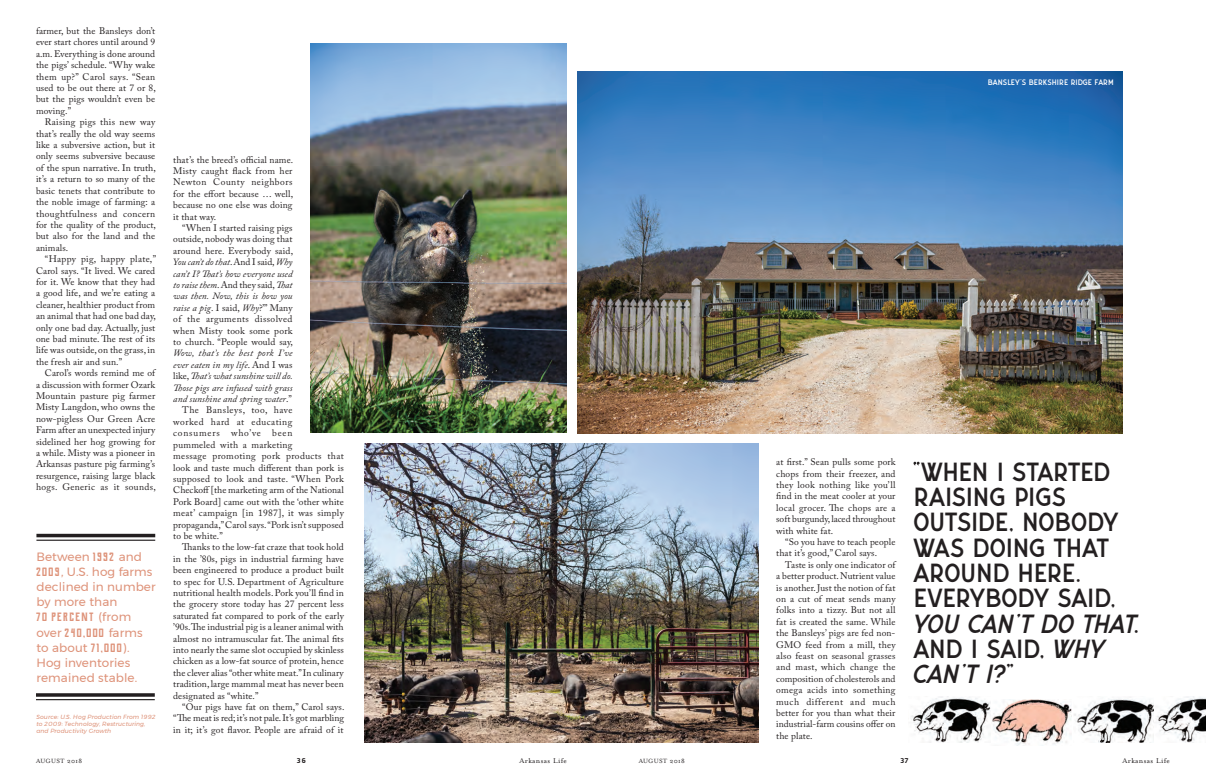
<style>
.page{position:relative;width:1206px;height:779px;background:#fff}
.page>*{position:absolute;margin:0;border:0;box-sizing:border-box;transform-origin:0 0}
.ARL_Body_Minion_Pro{font:26.2px/25.3px "Forward";letter-spacing:-.01em;color:#231f20}
.ARL_Body_Minion_Pro-2{font:12px/15px "Montserrat";letter-spacing:.01em;color:#de937a}
.ARL_Body_Minion_Pro-3{font:9.5px/11.4px "Adobe Caslon Pro";letter-spacing:.01em;color:#231f20;text-align:justify}
.ARL_Body_Minion_Pro-4{font:italic 9.5px/11.4px "Adobe Caslon Pro";letter-spacing:.01em;color:#231f20;text-align:justify}
.ARL_Body_Minion_Pro-5{font:8px "Forward";letter-spacing:.01em;color:#fff}
.t1{font:8px "Mrs Eaves OT";letter-spacing:.05em;color:#231f20}
.t2{font:7px "Mrs Eaves OT";letter-spacing:.05em;color:#231f20}
.t3{font:7px "Brothers OT";color:#231f20}
.ARL_Body_Minion_Pro-6{font:italic 6px/7.2px "Montserrat";letter-spacing:.01em;color:#de937a}
.s1{font-family:"Berg"}
.s2{font-style:normal}
.s3{font-style:italic}
</style>
<div class="page">
<img style="left:310px;top:43px;width:257px;height:389px">
<img style="left:577px;top:72px;width:546px;height:361px">
<img style="left:364px;top:443px;width:394px;height:299px">
<svg style="left:36px;top:533px;width:119px;height:4px"></svg>
<hr style="left:36px;top:539px;width:119px;height:1px;background:#231f20">
<hr style="left:36px;top:693px;width:119px;height:3px;background:#231f20">
<hr style="left:36px;top:699px;width:119px;height:1px;background:#231f20">
<svg style="left:914px;top:461px;width:6px;height:4px"></svg>
<img style="left:990px;top:699px;width:82px;height:47px">
<img style="left:911px;top:696px;width:79px;height:46px">
<img style="left:1074px;top:696px;width:132px;height:46px">
<p class="ARL_Body_Minion_Pro-3" style="left:36px;top:25px;width:121px">farmer, but the Bansleys don’t ever start chores until around 9 a.m. Everything is done around the pigs’ schedule. “Why wake them up?” Carol says. “Sean used to be out there at 7 or 8, but the pigs wouldn’t even be moving.”</p>
<p class="ARL_Body_Minion_Pro-3" style="left:36px;top:116px;width:121px;text-indent:9px">Raising pigs this new way that’s really the old way seems like a subversive action, but it only seems subversive because of the spun narrative. In truth, it’s a return to so many of the basic tenets that contribute to the noble image of farming: a thoughtfulness and concern for the quality of the product, but also for the land and the animals.</p>
<p class="ARL_Body_Minion_Pro-3" style="left:36px;top:253px;width:122px;text-indent:9px">“Happy pig, happy plate,” Carol says. “It lived. We cared for it. We know that they had a good life, and we’re eating a cleaner, healthier product from an animal that had one bad day, only one bad day. Actually, just one bad minute. The rest of its life was outside, on the grass, in the fresh air and sun.”</p>
<p class="ARL_Body_Minion_Pro-3" style="left:36px;top:367px;width:121px;text-indent:9px">Carol’s words remind me of a discussion with former Ozark Mountain pasture pig farmer Misty Langdon, who owns the now-pigless Our Green Acre Farm after an unexpected injury sidelined her hog growing for a while. Misty was a pioneer in Arkansas pasture pig farming’s resurgence, raising large black hogs. Generic as it sounds,</p>
<p class="ARL_Body_Minion_Pro-2" style="left:36px;top:549px;width:121px">Between <span class="s1">1992</span> and<br><span class="s1">2009</span>, U.S. hog farms declined in number by more than<br><span class="s1">70 PERCENT</span> (from over <span class="s1">240,000</span> farms to about <span class="s1">71,000</span>).<br>Hog inventories remained stable.</p>
<p class="ARL_Body_Minion_Pro-6" style="left:36px;top:713px;width:121px">Source: U.S. Hog Production From 1992 to 2009: Technology, Restructuring, and Productivity Growth</p>
<p class="ARL_Body_Minion_Pro-3" style="left:173px;top:153px;width:121px">that’s the breed’s official name.<br>Misty caught flack from her Newton County neighbors for the effort because … well, because no one else was doing it that way.</p>
<p class="ARL_Body_Minion_Pro-4" style="left:173px;top:222px;width:121px;text-indent:9px"><span class="s2">“When I started raising pigs outside, nobody was doing that around here. Everybody said, </span>You can’t do that<span class="s2">. And I said,</span> Why can’t I? That’s how everyone used to raise them<span class="s2">. And they said,</span> That was then. Now, this is how you raise a pig<span class="s2">. I said,</span> Why<span class="s2">?’” Many of the arguments dissolved when Misty took some pork to church. “People would say, </span>Wow, that’s the best pork I’ve ever eaten in my life<span class="s2">. And I was like,</span> That’s what sunshine will do.<br>Those pigs are infused with grass and sunshine and spring water<span class="s2">.”</span></p>
<p class="ARL_Body_Minion_Pro-3" style="left:173px;top:404px;width:172px;text-align:left;text-indent:9px">The Bansleys, too, have<br>worked hard at educating<br>consumers who’ve been<br>pummeled with a marketing<br>message promoting pork products that look and taste much different than pork is supposed to look and taste. “When Pork Checkoff [the marketing arm of the National Pork Board] came out with the ‘other white meat’ campaign [in 1987], it was simply propaganda,” Carol says. “Pork isn’t supposed to be white.”</p>
<p class="ARL_Body_Minion_Pro-3" style="left:173px;top:541px;width:172px;text-indent:9px">Thanks to the low-fat craze that took hold in the ’80s, pigs in industrial farming have been engineered to produce a product built to spec for U.S. Department of Agriculture nutritional health models. Pork you’ll find in the grocery store today has 27 percent less saturated fat compared to pork of the early ’90s. The industrial pig is a leaner animal with almost no intramuscular fat. The animal fits into nearly the same slot occupied by skinless chicken as a low-fat source of protein, hence the clever alias “other white meat.” In culinary tradition, large mammal meat has never been designated as “white.”</p>
<p class="ARL_Body_Minion_Pro-3" style="left:173px;top:701px;width:173px;text-indent:9px">“Our pigs have fat on them,” Carol says. “The meat is red; it’s not pale. It’s got marbling in it; it’s got flavor. People are afraid of it</p>
<p class="ARL_Body_Minion_Pro-5" style="left:988px;top:78px;width:128px">BANSLEY'S BERKSHIRE RIDGE FARM</p>
<p class="ARL_Body_Minion_Pro-3" style="left:776px;top:456px;width:121px">at first.” Sean pulls some pork chops from their freezer, and they look nothing like you’ll find in the meat cooler at your local grocer. The chops are a soft burgundy, laced throughout with white fat.</p>
<p class="ARL_Body_Minion_Pro-3" style="left:776px;top:536px;width:121px;text-indent:9px">“So you have to teach people that it’s good,” Carol says.</p>
<p class="ARL_Body_Minion_Pro-3" style="left:776px;top:558px;width:121px;text-indent:9px">Taste is only one indicator of a better product. Nutrient value is another. Just the notion of fat on a cut of meat sends many folks into a tizzy. But not all fat is created the same. While the Bansleys’ pigs are fed non-GMO feed from a mill, they also feast on seasonal grasses and mast, which change the composition of cholesterols and omega acids into something much different and much better for you than what their industrial-farm cousins offer on the plate.</p>
<p class="ARL_Body_Minion_Pro" style="left:913px;top:459px;width:227px">WHEN I STARTED<br>RAISING PIGS<br>OUTSIDE, NOBODY<br>WAS DOING THAT<br>AROUND HERE.<br>EVERYBODY SAID,<br><span class="s3">YOU CAN'T DO THAT</span>.<br>AND I SAID, <span class="s3">WHY<br>CAN'T I?</span>"</p>
<p class="t2" style="left:36px;top:757px;width:48px">AUGUST 2018</p>
<p class="t3" style="left:297px;top:757px;width:11px">36</p>
<p class="t1" style="left:519px;top:756px;width:49px">Arkansas Life</p>
<p class="t2" style="left:639px;top:757px;width:48px">AUGUST 2018</p>
<p class="t3" style="left:900px;top:757px;width:10px">37</p>
<p class="t1" style="left:1122px;top:756px;width:49px">Arkansas Life</p>
</div>
